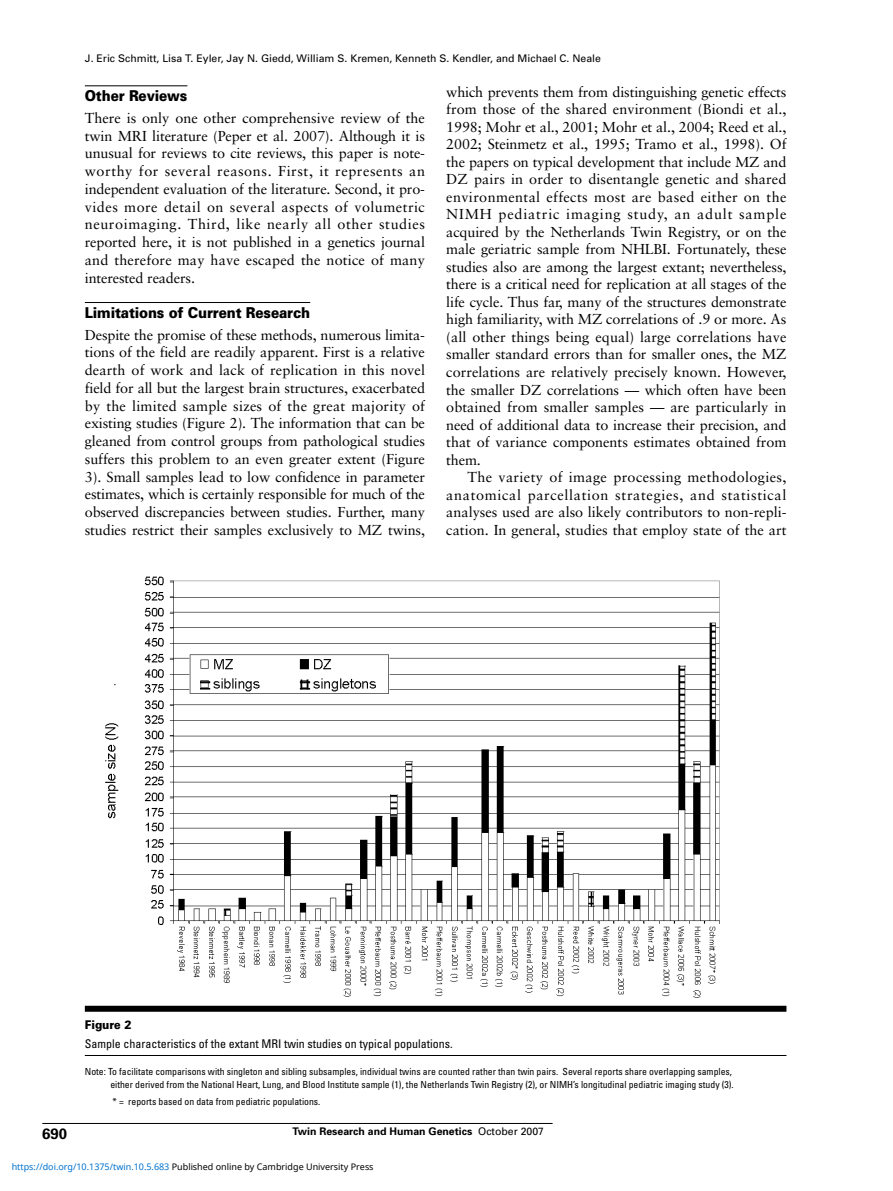
<style>
.page{position:relative;width:893px;height:1191px;background:#fff}
.page>*{position:absolute;margin:0;border:0;box-sizing:border-box;transform-origin:0 0}
.t1{font:900 15px "Univers";letter-spacing:-.01em;color:#000;scale:.9 1}
.t2{font:700 15px "Univers";color:#000}
.t3{font:14.4px/17.5px "Sabon";color:#000;text-align:justify}
.t4{font:condensed 12px "Univers";color:#000}
.t5{font:900 12px "Univers";color:#000;scale:.9 1}
.t6{font:10.5px "Univers";color:#000}
.t7{font:700 10.5px "Univers";color:#000}
.t8{font:condensed 9.75px/12.8px "Univers";color:#000;text-align:right}
.t9{font:9px "Noto Sans";color:#000}
.s1{font-weight:400}
.s2{color:#0172cf}
</style>
<div class="page">
<hr style="left:85px;top:86px;width:102px;height:1px;background:#000">
<hr style="left:85px;top:302px;width:225px;height:1px;background:#000">
<hr style="left:42px;top:1123px;width:511px;height:1px;background:#000">
<img style="left:105px;top:576px;width:615px;height:422px">
<div style="left:85px;top:1005px;width:701px;height:6px;background:#000"></div>
<hr style="left:85px;top:1055px;width:701px;height:1px;background:#000">
<p class="t6" style="left:85px;top:55px;width:518px">J. Eric Schmitt, Lisa T. Eyler, Jay N. Giedd, William S. Kremen, Kenneth S. Kendler, and Michael C. Neale</p>
<p class="t1" style="left:85px;top:90px;width:115px">Other Reviews</p>
<p class="t3" style="left:85px;top:110px;width:342px">There is only one other comprehensive review of the twin MRI literature (Peper et al. 2007). Although it is unusual for reviews to cite reviews, this paper is note&shy;worthy for several reasons. First, it represents an independent evaluation of the literature. Second, it pro&shy;vides more detail on several aspects of volumetric neuroimaging. Third, like nearly all other studies reported here, it is not published in a genetics journal and therefore may have escaped the notice of many interested readers.</p>
<p class="t1" style="left:85px;top:307px;width:252px">Limitations of Current Research</p>
<p class="t3" style="left:85px;top:327px;width:342px">Despite the promise of these methods, numerous limita&shy;tions of the field are readily apparent. First is a relative dearth of work and lack of replication in this novel field for all but the largest brain structures, exacerbated by the limited sample sizes of the great majority of existing studies (Figure 2). The information that can be gleaned from control groups from pathological studies suffers this problem to an even greater extent (Figure 3). Small samples lead to low confidence in parameter estimates, which is certainly responsible for much of the observed discrepancies between studies. Further, many studies restrict their samples exclusively to MZ twins,</p>
<p class="t3" style="left:446px;top:84px;width:342px">which prevents them from distinguishing genetic effects from those of the shared environment (Biondi et al., 1998; Mohr et al., 2001; Mohr et al., 2004; Reed et al., 2002; Steinmetz et al., 1995; Tramo et al., 1998). Of the papers on typical development that include MZ and DZ pairs in order to disentangle genetic and shared environmental effects most are based either on the NIMH pediatric imaging study, an adult sample acquired by the Netherlands Twin Registry, or on the male geriatric sample from NHLBI. Fortunately, these studies also are among the largest extant; nevertheless, there is a critical need for replication at all stages of the life cycle. Thus far, many of the structures demonstrate high familiarity, with MZ correlations of .9 or more. As (all other things being equal) large correlations have smaller standard errors than for smaller ones, the MZ correlations are relatively precisely known. However, the smaller DZ correlations — which often have been obtained from smaller samples — are particularly in need of additional data to increase their precision, and that of variance components estimates obtained from them.</p>
<p class="t3" style="left:446px;top:469px;width:342px;text-indent:21px">The variety of image processing methodologies, anatomical parcellation strategies, and statistical analyses used are also likely contributors to non-repli&shy;cation. In general, studies that employ state of the art</p>
<p class="t5" style="left:85px;top:1020px;width:53px">Figure 2</p>
<p class="t4" style="left:85px;top:1039px;width:369px">Sample characteristics of the extant MRI twin studies on typical populations.</p>
<p class="t8" style="left:85px;top:1065px;width:650px">Note: To facilitate comparisons with singleton and sibling subsamples, individual twins are counted rather than twin pairs. Several reports share overlapping samples, either derived from the National Heart, Lung, and Blood Institute sample (1), the Netherlands Twin Registry (2), or NIMH’s longitudinal pediatric imaging study (3).</p>
<p class="t8" style="left:113px;top:1095px;width:209px">* = reports based on data from pediatric populations.</p>
<p class="t2" style="left:42px;top:1127px;width:27px">690</p>
<p class="t7" style="left:292px;top:1127px;width:253px">Twin Research and Human Genetics <span class="s1">October 2007</span></p>
<p class="t9" style="left:12px;top:1160px;width:363px"><span class="s2">https://doi.org/10.1375/twin.10.5.683</span> Published online by Cambridge University Press</p>
</div>
